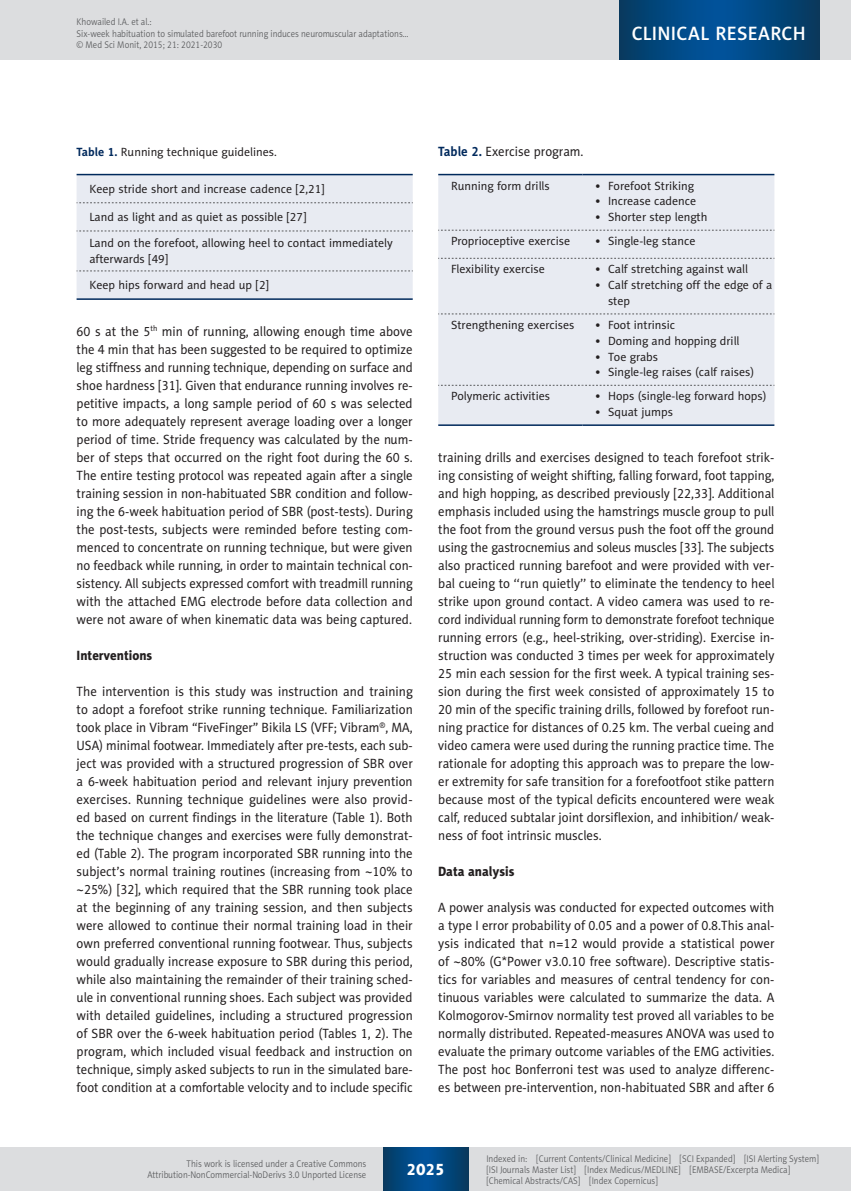
<style>
.page{position:relative;width:851px;height:1191px;background:#fff}
.page>*{position:absolute;margin:0;border:0;box-sizing:border-box;transform-origin:0 0}
.t1{font:19.5px "Naomi Sans EFN Medium";letter-spacing:.015em;color:#fff}
.t2{font:16.5px "Naomi Sans EFN Heavy";color:#fff}
.MSM_Body{font:13.5px/18px "Naomi Sans EFN";color:#231f20;text-align:justify;scale:.95 1}
.MSM_Body-2{font:13.5px/18px "Naomi Sans EFN";color:#231f20;text-align:justify;scale:.96 1}
.MSM_Headline_2{font:13.5px "Naomi Sans EFN Heavy";color:#231f20;scale:.95 1}
.MSM_Tabela_zawartosc{font:12px/15.8px "Naomi Sans EFN";color:#231f20}
.MSM_Tabela_tytul{font:12px "Naomi Sans EFN";color:#231f20}
.t3{font:9.75px/11.2px "Naomi Sans EFN Light";color:#57585a;scale:.9 1}
.s1{font-weight:700;color:#00295c}
</style>
<div class="page">
<div style="left:77px;top:175px;width:335px;height:123px;background:#e8ebf2"></div>
<hr style="left:77px;top:174px;width:335px;height:1px;background:#00295c">
<hr style="left:77px;top:298px;width:335px;height:2px;background:#00295c">
<svg style="left:77px;top:202px;width:336px;height:1px"></svg>
<svg style="left:77px;top:231px;width:336px;height:1px"></svg>
<svg style="left:77px;top:271px;width:336px;height:1px"></svg>
<div style="left:438px;top:175px;width:336px;height:249px;background:#e8ebf2"></div>
<hr style="left:438px;top:174px;width:144px;height:1px;background:#00295c">
<hr style="left:582px;top:174px;width:192px;height:1px;background:#00295c">
<hr style="left:438px;top:424px;width:144px;height:2px;background:#00295c">
<hr style="left:582px;top:424px;width:192px;height:2px;background:#00295c">
<svg style="left:438px;top:230px;width:336px;height:1px"></svg>
<svg style="left:438px;top:258px;width:336px;height:1px"></svg>
<svg style="left:438px;top:314px;width:336px;height:1px"></svg>
<svg style="left:438px;top:385px;width:336px;height:1px"></svg>
<div style="left:0;top:1148px;width:850px;height:43px;background:#dcdddf"></div>
<svg style="left:383px;top:1147px;width:85px;height:43px;background:#02477e"></svg>
<div style="left:0;top:0;width:850px;height:60px;background:#dcdddf"></div>
<svg style="left:619px;top:0;width:200px;height:60px;background:#02477e"></svg>
<p class="t3" style="left:77px;top:16px;width:370px">Khowailed I.A. et al.:<br>Six-week habituation to simulated barefoot running induces neuromuscular adaptations… © Med Sci Monit, 2015; 21: 2021-2030</p>
<h1 class="t1" style="left:631px;top:22px;width:175px">CLINICAL RESEARCH</h1>
<p class="MSM_Tabela_tytul" style="left:77px;top:145px;width:202px"><span class="s1">Table 1.</span> Running technique guidelines.</p>
<p class="MSM_Tabela_zawartosc" style="left:89px;top:181px;width:237px">Keep stride short and increase cadence [2,21]</p>
<p class="MSM_Tabela_zawartosc" style="left:89px;top:209px;width:218px">Land as light and as quiet as possible [27]</p>
<p class="MSM_Tabela_zawartosc" style="left:89px;top:235px;width:305px">Land on the forefoot, allowing heel to contact immediately afterwards [49]</p>
<p class="MSM_Tabela_zawartosc" style="left:89px;top:277px;width:181px">Keep hips forward and head up [2]</p>
<p class="MSM_Body" style="left:77px;top:322px;width:355px">60 s at the 5<sup>th</sup> min of running, allowing enough time above the 4 min that has been suggested to be required to optimize leg stiffness and running technique, depending on surface and shoe hardness [31]. Given that endurance running involves re&shy;petitive impacts, a long sample period of 60 s was selected to more adequately represent average loading over a longer period of time. Stride frequency was calculated by the num&shy;ber of steps that occurred on the right foot during the 60 s.<br>The entire testing protocol was repeated again after a single training session in non-habituated SBR condition and follow&shy;ing the 6-week habituation period of SBR (post-tests). During the post-tests, subjects were reminded before testing com&shy;menced to concentrate on running technique, but were given no feedback while running, in order to maintain technical con&shy;sistency. All subjects expressed comfort with treadmill running with the attached EMG electrode before data collection and were not aware of when kinematic data was being captured.</p>
<p class="MSM_Headline_2" style="left:77px;top:647px;width:81px">Interventions</p>
<p class="MSM_Body-2" style="left:77px;top:682px;width:352px">The intervention is this study was instruction and training to adopt a forefoot strike running technique. Familiarization took place in Vibram “FiveFinger” Bikila LS (VFF; Vibram<sup>®</sup>, MA, USA) minimal footwear. Immediately after pre-tests, each sub&shy;ject was provided with a structured progression of SBR over a 6-week habituation period and relevant injury prevention exercises. Running technique guidelines were also provid&shy;ed based on current findings in the literature (Table 1). Both the technique changes and exercises were fully demonstrat&shy;ed (Table 2). The program incorporated SBR running into the subject’s normal training routines (increasing from ~10% to ~25%) [32], which required that the SBR running took place at the beginning of any training session, and then subjects were allowed to continue their normal training load in their own preferred conventional running footwear. Thus, subjects would gradually increase exposure to SBR during this period, while also maintaining the remainder of their training sched&shy;ule in conventional running shoes. Each subject was provided with detailed guidelines, including a structured progression of SBR over the 6-week habituation period (Tables 1, 2). The program, which included visual feedback and instruction on technique, simply asked subjects to run in the simulated bare&shy;foot condition at a comfortable velocity and to include specific</p>
<p class="MSM_Body" style="left:438px;top:142px;width:154px"><span class="s1">Table 2.</span> Exercise program.</p>
<p class="MSM_Tabela_zawartosc" style="left:451px;top:178px;width:100px">Running form drills</p>
<p class="MSM_Tabela_zawartosc" style="left:595px;top:178px;width:100px">• Forefoot Striking</p>
<p class="MSM_Tabela_zawartosc" style="left:595px;top:194px;width:102px">• Increase cadence</p>
<p class="MSM_Tabela_zawartosc" style="left:595px;top:209px;width:114px">• Shorter step length</p>
<p class="MSM_Tabela_zawartosc" style="left:451px;top:233px;width:121px">Proprioceptive exercise</p>
<p class="MSM_Tabela_zawartosc" style="left:595px;top:233px;width:102px">• Single-leg stance</p>
<p class="MSM_Tabela_zawartosc" style="left:451px;top:261px;width:95px">Flexibility exercise</p>
<p class="MSM_Tabela_zawartosc" style="left:595px;top:261px;width:154px">• Calf stretching against wall</p>
<p class="MSM_Tabela_zawartosc" style="left:608px;top:277px;width:166px;text-indent:-13px">• Calf stretching off the edge of a step</p>
<p class="MSM_Tabela_zawartosc" style="left:451px;top:317px;width:125px">Strengthening exercises</p>
<p class="MSM_Tabela_zawartosc" style="left:595px;top:317px;width:81px">• Foot intrinsic</p>
<p class="MSM_Tabela_zawartosc" style="left:595px;top:333px;width:146px">• Doming and hopping drill</p>
<p class="MSM_Tabela_zawartosc" style="left:595px;top:349px;width:64px">• Toe grabs</p>
<p class="MSM_Tabela_zawartosc" style="left:595px;top:364px;width:160px">• Single-leg raises (calf raises)</p>
<p class="MSM_Tabela_zawartosc" style="left:451px;top:388px;width:101px">Polymeric activities</p>
<p class="MSM_Tabela_zawartosc" style="left:595px;top:388px;width:173px">• Hops (single-leg forward hops)</p>
<p class="MSM_Tabela_zawartosc" style="left:595px;top:404px;width:79px">• Squat jumps</p>
<p class="MSM_Body" style="left:438px;top:448px;width:355px">training drills and exercises designed to teach forefoot strik&shy;ing consisting of weight shifting, falling forward, foot tapping, and high hopping, as described previously [22,33]. Additional emphasis included using the hamstrings muscle group to pull the foot from the ground versus push the foot off the ground using the gastrocnemius and soleus muscles [33]. The subjects also practiced running barefoot and were provided with ver&shy;bal cueing to ‘‘run quietly’’ to eliminate the tendency to heel strike upon ground contact. A video camera was used to re&shy;cord individual running form to demonstrate forefoot technique running errors (e.g., heel-striking, over-striding). Exercise in&shy;struction was conducted 3 times per week for approximately 25 min each session for the first week. A typical training ses&shy;sion during the first week consisted of approximately 15 to 20 min of the specific training drills, followed by forefoot run&shy;ning practice for distances of 0.25 km. The verbal cueing and video camera were used during the running practice time. The rationale for adopting this approach was to prepare the low&shy;er extremity for safe transition for a forefootfoot stike pattern because most of the typical deficits encountered were weak calf, reduced subtalar joint dorsiflexion, and inhibition/ weak&shy;ness of foot intrinsic muscles.</p>
<p class="MSM_Headline_2" style="left:438px;top:863px;width:82px">Data analysis</p>
<p class="MSM_Body" style="left:438px;top:898px;width:355px">A power analysis was conducted for expected outcomes with a type I error probability of 0.05 and a power of 0.8.This anal&shy;ysis indicated that n=12 would provide a statistical power of ~80% (G*Power v3.0.10 free software). Descriptive statis&shy;tics for variables and measures of central tendency for con&shy;tinuous variables were calculated to summarize the data. A Kolmogorov-Smirnov normality test proved all variables to be normally distributed. Repeated-measures ANOVA was used to evaluate the primary outcome variables of the EMG activities.<br>The post hoc Bonferroni test was used to analyze differenc&shy;es between pre-intervention, non-habituated SBR and after 6</p>
<p class="t3" style="left:147px;top:1158px;width:245px;text-align:right">This work is licensed under a Creative Commons<br>Attribution-NonCommercial-NoDerivs 3.0 Unported License</p>
<p class="t2" style="left:406px;top:1159px;width:40px">2025</p>
<p class="t3" style="left:486px;top:1152px;width:371px">Indexed in: [Current Contents/Clinical Medicine] [SCI Expanded] [ISI Alerting System] [ISI Journals Master List] [Index Medicus/MEDLINE] [EMBASE/Excerpta Medica] [Chemical Abstracts/CAS] [Index Copernicus]</p>
</div>
